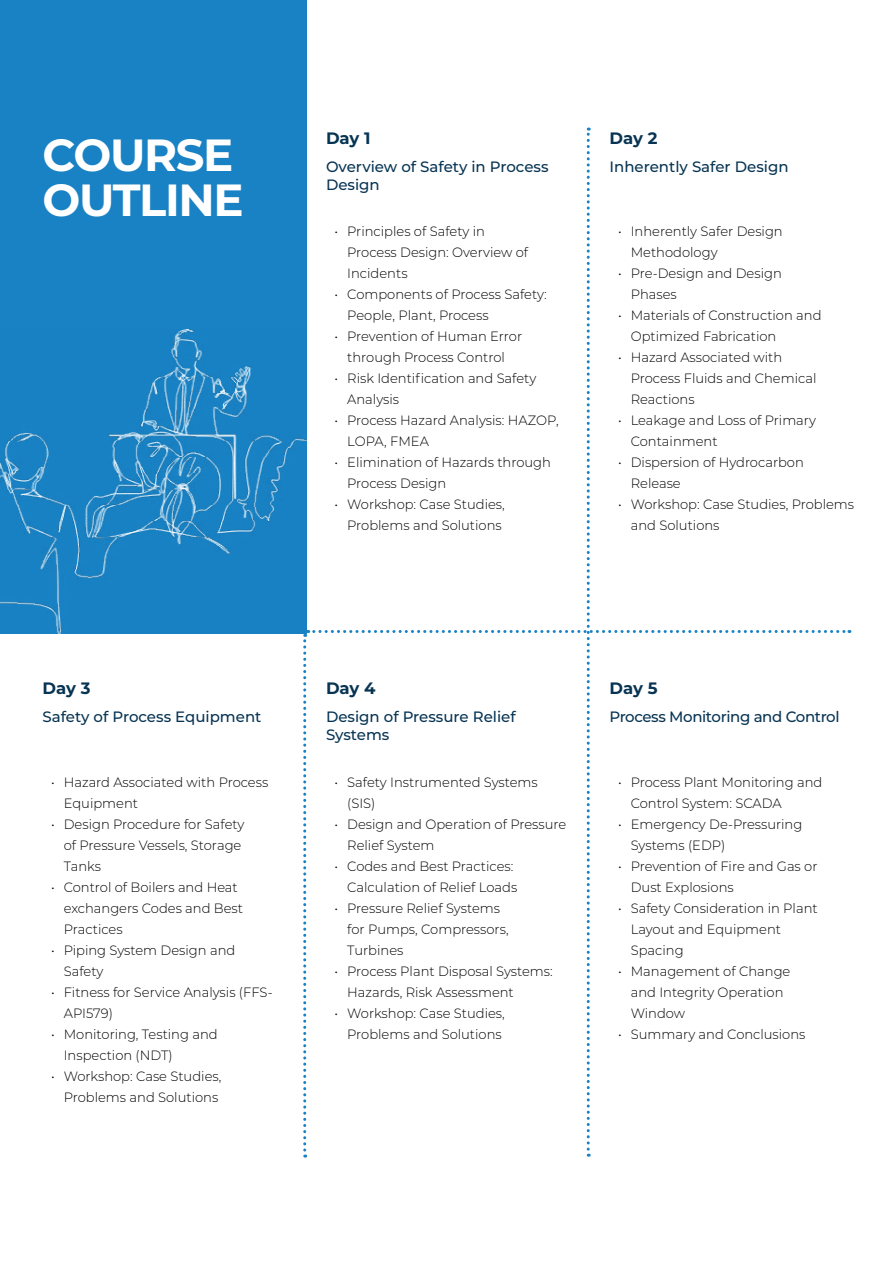
<style>
.page{position:relative;width:893px;height:1263px;background:#fff}
.page>*{position:absolute;margin:0;border:0;box-sizing:border-box;transform-origin:0 0}
.t1{font:700 45px/45px "Montserrat";letter-spacing:-.03em;color:#fff}
.t2{font:700 16.5px "Montserrat";letter-spacing:-.005em;color:#073453}
.t3{font:500 15px/18px "Montserrat";color:#073453}
.t4{font:500 15px "Montserrat";letter-spacing:-.025em;color:#073453}
.t5{font:300 13.5px/21px "Montserrat";color:#000}
</style>
<div class="page">
<div style="left:0;top:0;width:306px;height:633px;background:#1982c4"></div>
<img style="left:0;top:330px;width:303px;height:303px">
<svg style="left:303px;top:128px;width:547px;height:1029px"></svg>
<h1 class="t1" style="left:43px;top:130px;width:203px">COURSE<br>OUTLINE</h1>
<p class="t2" style="left:326px;top:126px;width:46px">Day 1</p>
<p class="t3" style="left:326px;top:157px;width:224px">Overview of Safety in Process<br>Design</p>
<p class="t5" style="left:347px;top:220px;width:182px;text-indent:-13px">• Principles of Safety in<br>Process Design: Overview of<br>Incidents</p>
<p class="t5" style="left:347px;top:283px;width:201px;text-indent:-13px">• Components of Process Safety:<br>People, Plant, Process</p>
<p class="t5" style="left:334px;top:325px;width:189px;text-align:center">• Prevention of Human Error through Process Control</p>
<p class="t5" style="left:347px;top:367px;width:190px;text-indent:-13px">• Risk Identification and Safety<br>Analysis</p>
<p class="t5" style="left:347px;top:409px;width:213px;text-indent:-13px">• Process Hazard Analysis: HAZOP,<br>LOPA, FMEA</p>
<p class="t5" style="left:347px;top:451px;width:205px;text-indent:-13px">• Elimination of Hazards through<br>Process Design</p>
<p class="t5" style="left:334px;top:493px;width:172px;text-align:right">• Workshop: Case Studies,<br>Problems and Solutions</p>
<p class="t2" style="left:609px;top:126px;width:49px">Day 2</p>
<p class="t3" style="left:609px;top:157px;width:181px">Inherently Safer Design</p>
<p class="t5" style="left:631px;top:220px;width:154px;text-indent:-13px">• Inherently Safer Design<br>Methodology</p>
<p class="t5" style="left:631px;top:262px;width:153px;text-indent:-13px">• Pre-Design and Design<br>Phases</p>
<p class="t5" style="left:631px;top:304px;width:192px;text-indent:-13px">• Materials of Construction and<br>Optimized Fabrication</p>
<p class="t5" style="left:631px;top:346px;width:187px;text-indent:-13px">• Hazard Associated with<br>Process Fluids and Chemical<br>Reactions</p>
<p class="t5" style="left:631px;top:409px;width:187px;text-indent:-13px">• Leakage and Loss of Primary<br>Containment</p>
<p class="t5" style="left:631px;top:451px;width:175px;text-indent:-13px">• Dispersion of Hydrocarbon<br>Release</p>
<p class="t5" style="left:631px;top:493px;width:225px;text-indent:-13px">• Workshop: Case Studies, Problems and Solutions</p>
<p class="t2" style="left:43px;top:677px;width:49px">Day 3</p>
<p class="t3" style="left:43px;top:707px;width:220px">Safety of Process Equipment</p>
<p class="t5" style="left:64px;top:771px;width:206px;text-indent:-13px">• Hazard Associated with Process<br>Equipment</p>
<p class="t5" style="left:64px;top:813px;width:182px;text-indent:-13px">• Design Procedure for Safety of Pressure Vessels, Storage<br>Tanks</p>
<p class="t5" style="left:64px;top:876px;width:181px;text-indent:-13px">• Control of Boilers and Heat exchangers Codes and Best<br>Practices</p>
<p class="t5" style="left:64px;top:939px;width:173px;text-indent:-13px">• Piping System Design and<br>Safety</p>
<p class="t5" style="left:64px;top:981px;width:211px;text-indent:-13px">• Fitness for Service Analysis (FFS-<br>API579)</p>
<p class="t5" style="left:64px;top:1023px;width:155px;text-indent:-13px">• Monitoring, Testing and<br>Inspection (NDT)</p>
<p class="t5" style="left:51px;top:1065px;width:172px;text-align:right">• Workshop: Case Studies,<br>Problems and Solutions</p>
<p class="t2" style="left:326px;top:677px;width:51px">Day 4</p>
<p class="t3" style="left:326px;top:707px;width:191px">Design of Pressure Relief<br>Systems</p>
<p class="t5" style="left:347px;top:771px;width:192px;text-indent:-13px">• Safety Instrumented Systems (SIS)</p>
<p class="t5" style="left:347px;top:813px;width:220px;text-indent:-13px">• Design and Operation of Pressure<br>Relief System</p>
<p class="t5" style="left:334px;top:855px;width:184px;text-align:right">• Codes and Best Practices:<br>Calculation of Relief Loads</p>
<p class="t5" style="left:347px;top:897px;width:163px;text-indent:-13px">• Pressure Relief Systems for Pumps, Compressors,<br>Turbines</p>
<p class="t5" style="left:347px;top:960px;width:207px;text-indent:-13px">• Process Plant Disposal Systems:<br>Hazards, Risk Assessment</p>
<p class="t5" style="left:334px;top:1002px;width:172px;text-align:right">• Workshop: Case Studies,<br>Problems and Solutions</p>
<p class="t2" style="left:609px;top:677px;width:49px">Day 5</p>
<p class="t4" style="left:609px;top:707px;width:232px">Process Monitoring and Control</p>
<p class="t5" style="left:631px;top:771px;width:193px;text-indent:-13px">• Process Plant Monitoring and<br>Control System: SCADA</p>
<p class="t5" style="left:631px;top:813px;width:173px;text-indent:-13px">• Emergency De-Pressuring<br>Systems (EDP)</p>
<p class="t5" style="left:631px;top:855px;width:188px;text-indent:-13px">• Prevention of Fire and Gas or<br>Dust Explosions</p>
<p class="t5" style="left:631px;top:897px;width:188px;text-indent:-13px">• Safety Consideration in Plant<br>Layout and Equipment<br>Spacing</p>
<p class="t5" style="left:631px;top:960px;width:161px;text-indent:-13px">• Management of Change and Integrity Operation<br>Window</p>
<p class="t5" style="left:618px;top:1023px;width:189px">• Summary and Conclusions</p>
</div>
